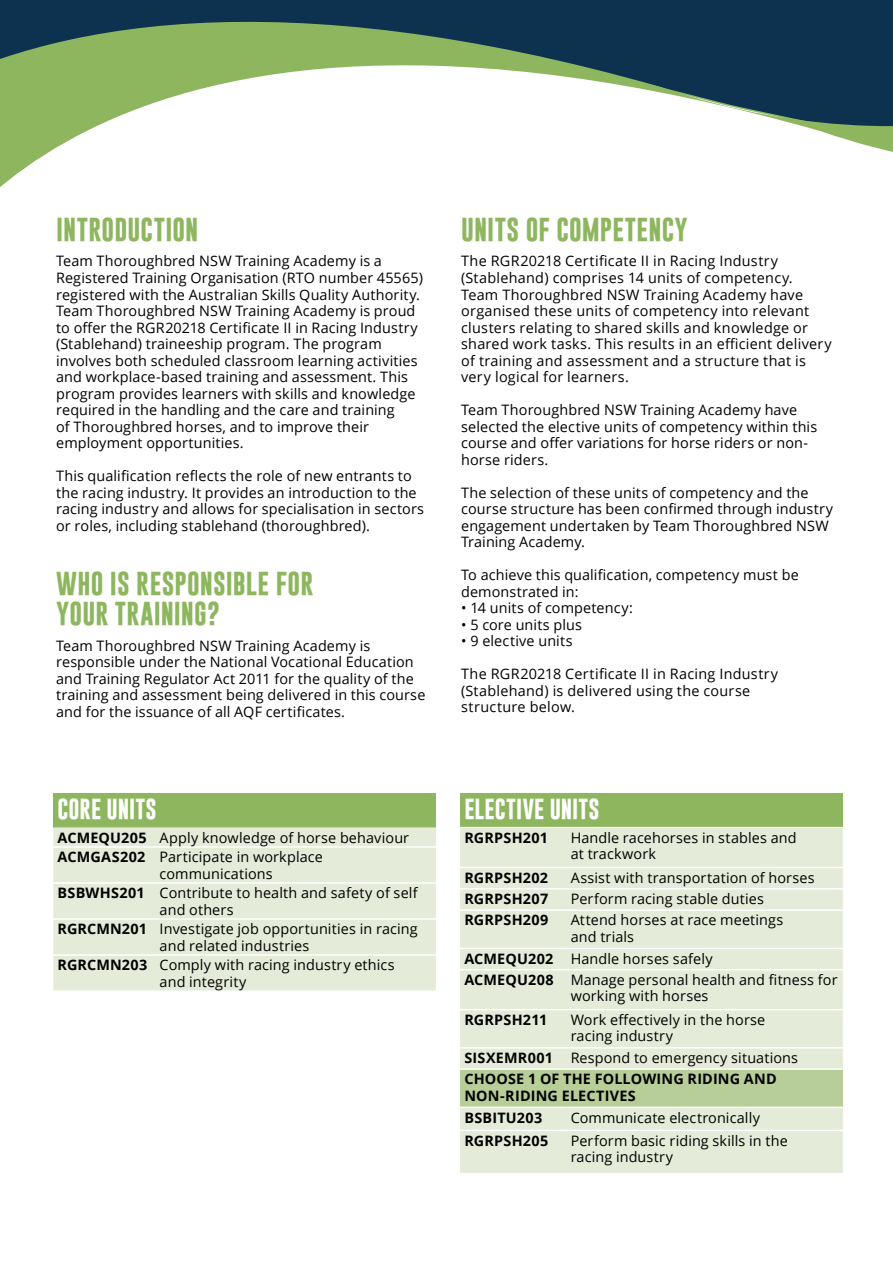
<style>
.page{position:relative;width:893px;height:1263px;background:#fff}
.page>*{position:absolute;margin:0;border:0;box-sizing:border-box;transform-origin:0 0}
.Brochure_Heading{font:700 24px/30px "Gobold";letter-spacing:.005em;color:#8db65e}
.Brochure_Main_Body{font:700 21px "Gobold";letter-spacing:.01em;color:#fff}
.Brochure_Main_Body-2{font:14.4px/16.5px "Open Sans";letter-spacing:.01em;color:#000}
.Brochure_Main_Body-3{font:700 14.4px/16.5px "Open Sans";letter-spacing:.01em;color:#000}
</style>
<div class="page">
<svg style="left:0;top:0;width:893px;height:187px"></svg>
<div style="left:53px;top:793px;width:383px;height:34px;background:#8db65e"></div>
<div style="left:53px;top:827px;width:383px;height:163px;background:#e4ebd8"></div>
<hr style="left:53px;top:846px;width:102px;height:2px;background:#fff">
<hr style="left:155px;top:846px;width:281px;height:2px;background:#fff">
<hr style="left:53px;top:882px;width:102px;height:2px;background:#fff">
<hr style="left:155px;top:882px;width:281px;height:2px;background:#fff">
<hr style="left:53px;top:918px;width:102px;height:2px;background:#fff">
<hr style="left:155px;top:918px;width:281px;height:2px;background:#fff">
<hr style="left:53px;top:954px;width:102px;height:2px;background:#fff">
<hr style="left:155px;top:954px;width:281px;height:2px;background:#fff">
<div style="left:460px;top:793px;width:383px;height:34px;background:#8db65e"></div>
<div style="left:460px;top:828px;width:383px;height:345px;background:#e4ebd8"></div>
<div style="left:460px;top:1069px;width:383px;height:38px;background:#b8ce98"></div>
<hr style="left:460px;top:867px;width:106px;height:1px;background:#fff">
<hr style="left:566px;top:867px;width:277px;height:1px;background:#fff">
<hr style="left:460px;top:888px;width:106px;height:1px;background:#fff">
<hr style="left:566px;top:888px;width:277px;height:1px;background:#fff">
<hr style="left:460px;top:909px;width:106px;height:2px;background:#fff">
<hr style="left:566px;top:909px;width:277px;height:2px;background:#fff">
<hr style="left:460px;top:948px;width:106px;height:1px;background:#fff">
<hr style="left:566px;top:948px;width:277px;height:1px;background:#fff">
<hr style="left:460px;top:969px;width:106px;height:1px;background:#fff">
<hr style="left:566px;top:969px;width:277px;height:1px;background:#fff">
<hr style="left:460px;top:1009px;width:106px;height:1px;background:#fff">
<hr style="left:566px;top:1009px;width:277px;height:1px;background:#fff">
<hr style="left:460px;top:1047px;width:106px;height:1px;background:#fff">
<hr style="left:566px;top:1047px;width:277px;height:1px;background:#fff">
<hr style="left:460px;top:1068px;width:106px;height:2px;background:#fff">
<hr style="left:566px;top:1068px;width:277px;height:2px;background:#fff">
<hr style="left:460px;top:1106px;width:106px;height:2px;background:#fff">
<hr style="left:566px;top:1106px;width:277px;height:2px;background:#fff">
<hr style="left:460px;top:1130px;width:106px;height:1px;background:#fff">
<hr style="left:566px;top:1130px;width:277px;height:1px;background:#fff">
<p class="Brochure_Heading" style="left:56px;top:215px;width:144px">INTRODUCTION</p>
<p class="Brochure_Main_Body-2" style="left:56px;top:253px;width:368px">Team Thoroughbred NSW Training Academy is a Registered Training Organisation (RTO number 45565) registered with the Australian Skills Quality Authority.<br>Team Thoroughbred NSW Training Academy is proud to offer the RGR20218 Certificate II in Racing Industry (Stablehand) traineeship program. The program involves both scheduled classroom learning activities and workplace-based training and assessment. This program provides learners with skills and knowledge required in the handling and the care and training<br>of Thoroughbred horses, and to improve their employment opportunities.</p>
<p class="Brochure_Main_Body-2" style="left:56px;top:467px;width:370px">This qualification reflects the role of new entrants to the racing industry. It provides an introduction to the racing industry and allows for specialisation in sectors or roles, including stablehand (thoroughbred).</p>
<p class="Brochure_Heading" style="left:56px;top:569px;width:259px">WHO IS RESPONSIBLE FOR<br>YOUR TRAINING?</p>
<p class="Brochure_Main_Body-2" style="left:56px;top:637px;width:371px">Team Thoroughbred NSW Training Academy is responsible under the National Vocational Education and Training Regulator Act 2011 for the quality of the training and assessment being delivered in this course and for the issuance of all AQF certificates.</p>
<p class="Brochure_Main_Body" style="left:58px;top:795px;width:101px">CORE UNITS</p>
<p class="Brochure_Main_Body-3" style="left:58px;top:829px;width:91px">ACMEQU205</p>
<p class="Brochure_Main_Body-2" style="left:160px;top:829px;width:251px">Apply knowledge of horse behaviour</p>
<p class="Brochure_Main_Body-3" style="left:58px;top:848px;width:89px">ACMGAS202</p>
<p class="Brochure_Main_Body-2" style="left:160px;top:848px;width:165px">Participate in workplace communications</p>
<p class="Brochure_Main_Body-3" style="left:58px;top:884px;width:89px">BSBWHS201</p>
<p class="Brochure_Main_Body-2" style="left:160px;top:884px;width:260px">Contribute to health and safety of self and others</p>
<p class="Brochure_Main_Body-3" style="left:58px;top:920px;width:91px">RGRCMN201</p>
<p class="Brochure_Main_Body-2" style="left:160px;top:920px;width:259px">Investigate job opportunities in racing and related industries</p>
<p class="Brochure_Main_Body-3" style="left:58px;top:956px;width:91px">RGRCMN203</p>
<p class="Brochure_Main_Body-2" style="left:160px;top:956px;width:236px">Comply with racing industry ethics and integrity</p>
<p class="Brochure_Heading" style="left:461px;top:215px;width:228px">UNITS OF COMPETENCY</p>
<p class="Brochure_Main_Body-2" style="left:461px;top:253px;width:372px">The RGR20218 Certificate II in Racing Industry (Stablehand) comprises 14 units of competency.<br>Team Thoroughbred NSW Training Academy have organised these units of competency into relevant clusters relating to shared skills and knowledge or shared work tasks. This results in an efficient delivery of training and assessment and a structure that is very logical for learners.</p>
<p class="Brochure_Main_Body-2" style="left:461px;top:401px;width:357px">Team Thoroughbred NSW Training Academy have selected the elective units of competency within this course and offer variations for horse riders or non&shy;horse riders.</p>
<p class="Brochure_Main_Body-2" style="left:461px;top:484px;width:373px">The selection of these units of competency and the course structure has been confirmed through industry engagement undertaken by Team Thoroughbred NSW Training Academy.</p>
<p class="Brochure_Main_Body-2" style="left:461px;top:566px;width:339px">To achieve this qualification, competency must be demonstrated in:</p>
<p class="Brochure_Main_Body-2" style="left:461px;top:599px;width:173px">• 14 units of competency:</p>
<p class="Brochure_Main_Body-2" style="left:461px;top:616px;width:122px">• 5 core units plus</p>
<p class="Brochure_Main_Body-2" style="left:461px;top:632px;width:113px">• 9 elective units</p>
<p class="Brochure_Main_Body-2" style="left:461px;top:665px;width:318px">The RGR20218 Certificate II in Racing Industry (Stablehand) is delivered using the course structure below.</p>
<p class="Brochure_Main_Body" style="left:464px;top:795px;width:137px">ELECTIVE UNITS</p>
<p class="Brochure_Main_Body-3" style="left:464px;top:829px;width:85px">RGRPSH201</p>
<p class="Brochure_Main_Body-2" style="left:571px;top:829px;width:228px">Handle racehorses in stables and at trackwork</p>
<p class="Brochure_Main_Body-3" style="left:464px;top:869px;width:85px">RGRPSH202</p>
<p class="Brochure_Main_Body-2" style="left:571px;top:869px;width:246px">Assist with transportation of horses</p>
<p class="Brochure_Main_Body-3" style="left:464px;top:890px;width:85px">RGRPSH207</p>
<p class="Brochure_Main_Body-2" style="left:571px;top:890px;width:195px">Perform racing stable duties</p>
<p class="Brochure_Main_Body-3" style="left:464px;top:911px;width:86px">RGRPSH209</p>
<p class="Brochure_Main_Body-2" style="left:571px;top:911px;width:214px">Attend horses at race meetings and trials</p>
<p class="Brochure_Main_Body-3" style="left:464px;top:950px;width:90px">ACMEQU202</p>
<p class="Brochure_Main_Body-2" style="left:571px;top:950px;width:143px">Handle horses safely</p>
<p class="Brochure_Main_Body-3" style="left:464px;top:971px;width:91px">ACMEQU208</p>
<p class="Brochure_Main_Body-2" style="left:571px;top:971px;width:268px">Manage personal health and fitness for working with horses</p>
<p class="Brochure_Main_Body-3" style="left:464px;top:1011px;width:84px">RGRPSH211</p>
<p class="Brochure_Main_Body-2" style="left:571px;top:1011px;width:196px">Work effectively in the horse racing industry</p>
<p class="Brochure_Main_Body-3" style="left:464px;top:1049px;width:90px">SISXEMR001</p>
<p class="Brochure_Main_Body-2" style="left:571px;top:1049px;width:229px">Respond to emergency situations</p>
<p class="Brochure_Main_Body-3" style="left:464px;top:1070px;width:314px">CHOOSE 1 OF THE FOLLOWING RIDING AND<br>NON-RIDING ELECTIVES</p>
<p class="Brochure_Main_Body-3" style="left:464px;top:1109px;width:79px">BSBITU203</p>
<p class="Brochure_Main_Body-2" style="left:571px;top:1109px;width:191px">Communicate electronically</p>
<p class="Brochure_Main_Body-3" style="left:464px;top:1132px;width:86px">RGRPSH205</p>
<p class="Brochure_Main_Body-2" style="left:571px;top:1132px;width:219px">Perform basic riding skills in the racing industry</p>
</div>
